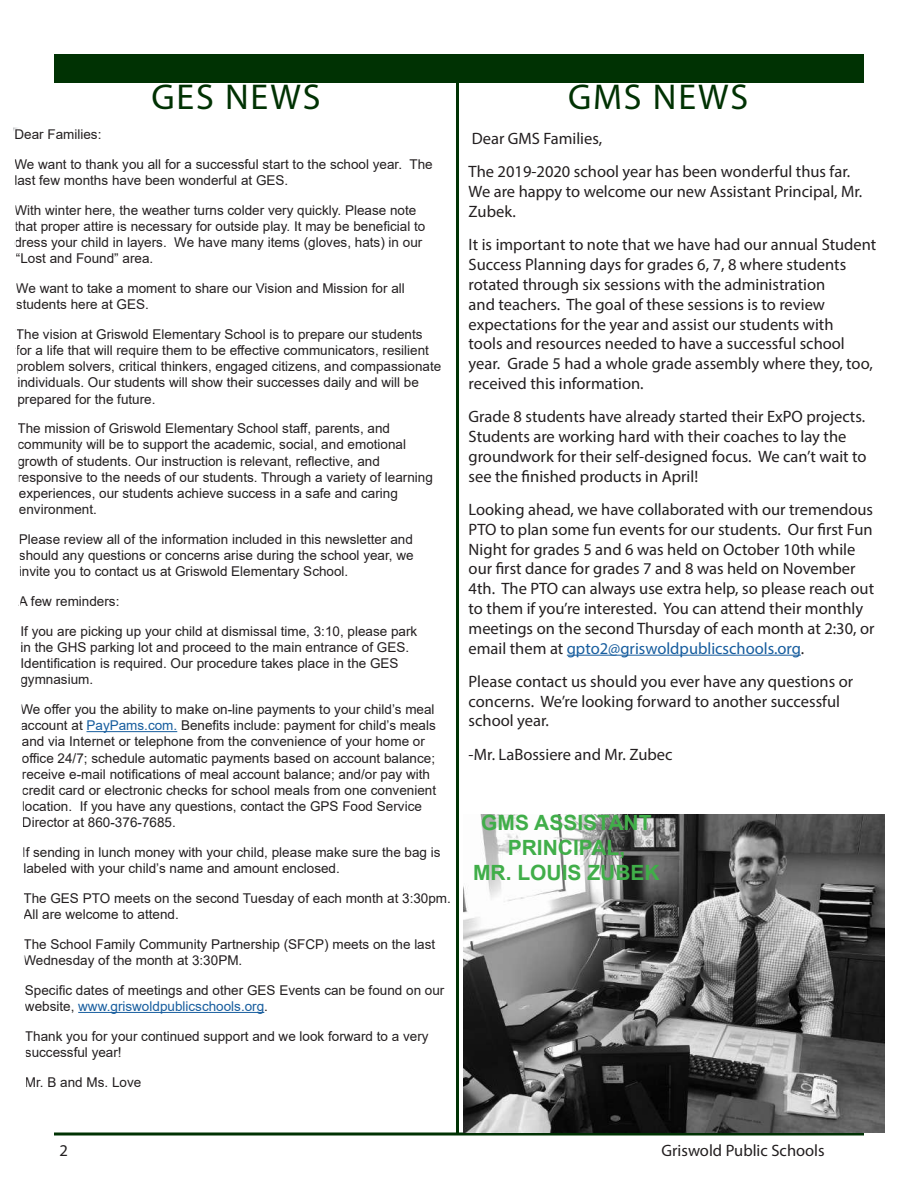
<style>
.page{position:relative;width:918px;height:1188px;background:#fff}
.page>*{position:absolute;margin:0;border:0;box-sizing:border-box;transform-origin:0 0}
.t1{font:36px "Myriad Pro";letter-spacing:.05em;color:#003203}
.t2{font:700 21px/25.2px "Arial";color:#40ae49;text-align:center}
.t3{font:16.5px/19.8px "Myriad Pro";color:#231f20}
.t4{font:13.5px/16.2px "Arial";color:#231f20}
.s1{color:#175d9e}
</style>
<div class="page">
<svg style="left:54px;top:1132px;width:810px;height:4px;background:#3a5d3c"></svg>
<div style="left:54px;top:54px;width:810px;height:28px;background:#003203"></div>
<hr style="left:456px;top:79px;width:3px;height:1054px;background:#003203">
<hr style="left:567px;top:655px;width:234px;height:1px;background:#175d9e">
<img style="left:464px;top:814px;width:420px;height:318px">
<h1 class="t1" style="left:152px;top:75px;width:170px">GES NEWS</h1>
<h1 class="t1" style="left:568px;top:75px;width:182px">GMS NEWS</h1>
<p class="t4" style="left:14px;top:119px;width:420px;line-height:29.7px">Dear Families:<br>We want to thank you all for a successful start to the school year. The</p>
<p class="t4" style="left:14px;top:172px;width:275px">last few months have been wonderful at GES.</p>
<p class="t4" style="left:14px;top:202px;width:412px">With winter here, the weather turns colder very quickly. Please note that proper attire is necessary for outside play. It may be beneficial to dress your child in layers. We have many items (gloves, hats) in our “Lost and Found” area.</p>
<p class="t4" style="left:16px;top:280px;width:390px">We want to take a moment to share our Vision and Mission for all students here at GES.</p>
<p class="t4" style="left:16px;top:326px;width:427px">The vision at Griswold Elementary School is to prepare our students for a life that will require them to be effective communicators, resilient problem solvers, critical thinkers, engaged citizens, and compassionate individuals. Our students will show their successes daily and will be prepared for the future.</p>
<p class="t4" style="left:17px;top:420px;width:417px">The mission of Griswold Elementary School staff, parents, and community will be to support the academic, social, and emotional growth of students. Our instruction is relevant, reflective, and responsive to the needs of our students. Through a variety of learning experiences, our students achieve success in a safe and caring environment.</p>
<p class="t4" style="left:19px;top:531px;width:396px;text-align:justify">Please review all of the information included in this newsletter and should any questions or concerns arise during the school year, we invite you to contact us at Griswold Elementary School.</p>
<p class="t4" style="left:19px;top:586px;width:400px;line-height:29.7px">A few reminders:<br>If you are picking up your child at dismissal time, 3:10, please park</p>
<p class="t4" style="left:20px;top:639px;width:390px">in the GHS parking lot and proceed to the main entrance of GES.<br>Identification is required. Our procedure takes place in the GES gymnasium.</p>
<p class="t4" style="left:20px;top:701px;width:417px">We offer you the ability to make on-line payments to your child’s meal account at <span class="s1">PayPams.com.</span> Benefits include: payment for child’s meals and via Internet or telephone from the convenience of your home or office 24/7; schedule automatic payments based on account balance; receive e-mail notifications of meal account balance; and/or pay with credit card or electronic checks for school meals from one convenient location. If you have any questions, contact the GPS Food Service Director at 860-376-7685.</p>
<p class="t4" style="left:22px;top:844px;width:420px">If sending in lunch money with your child, please make sure the bag is labeled with your child’s name and amount enclosed.</p>
<p class="t4" style="left:23px;top:890px;width:429px">The GES PTO meets on the second Tuesday of each month at 3:30pm.<br>All are welcome to attend.</p>
<p class="t4" style="left:23px;top:936px;width:413px">The School Family Community Partnership (SFCP) meets on the last<br>Wednesday of the month at 3:30PM.</p>
<p class="t4" style="left:25px;top:982px;width:421px">Specific dates of meetings and other GES Events can be found on our website, <span class="s1">www.griswoldpublicschools.org</span>.</p>
<p class="t4" style="left:25px;top:1028px;width:405px">Thank you for your continued support and we look forward to a very successful year!</p>
<p class="t4" style="left:25px;top:1074px;width:118px">Mr. B and Ms. Love</p>
<p class="t3" style="left:469px;top:122px;width:383px;line-height:33.3px">Dear GMS Families,<br>The 2019-2020 school year has been wonderful thus far.</p>
<p class="t3" style="left:469px;top:182px;width:395px">We are happy to welcome our new Assistant Principal, Mr.<br>Zubek.</p>
<p class="t3" style="left:469px;top:235px;width:409px">It is important to note that we have had our annual Student Success Planning days for grades 6, 7, 8 where students rotated through six sessions with the administration<br>and teachers. The goal of these sessions is to review expectations for the year and assist our students with<br>tools and resources needed to have a successful school year. Grade 5 had a whole grade assembly where they, too, received this information.</p>
<p class="t3" style="left:469px;top:407px;width:400px">Grade 8 students have already started their ExPO projects.<br>Students are working hard with their coaches to lay the groundwork for their self-designed focus. We can’t wait to see the finished products in April!</p>
<p class="t3" style="left:469px;top:499px;width:407px">Looking ahead, we have collaborated with our tremendous PTO to plan some fun events for our students. Our first Fun Night for grades 5 and 6 was held on October 10th while our first dance for grades 7 and 8 was held on November 4th. The PTO can always use extra help, so please reach out to them if you’re interested. You can attend their monthly meetings on the second Thursday of each month at 2:30, or email them at <span class="s1">gpto2@griswoldpublicschools.org</span>.</p>
<p class="t3" style="left:469px;top:671px;width:386px">Please contact us should you ever have any questions or concerns. We’re looking forward to another successful school year.</p>
<p class="t3" style="left:469px;top:744px;width:205px">-Mr. LaBossiere and Mr. Zubec</p>
<h2 class="t2" style="left:473px;top:810px;width:188px">GMS ASSISTANT<br>PRINCIPAL,<br>MR. LOUIS ZUBEK</h2>
<p class="t3" style="left:59px;top:1140px;width:10px">2</p>
<p class="t3" style="left:662px;top:1140px;width:165px">Griswold Public Schools</p>
</div>
